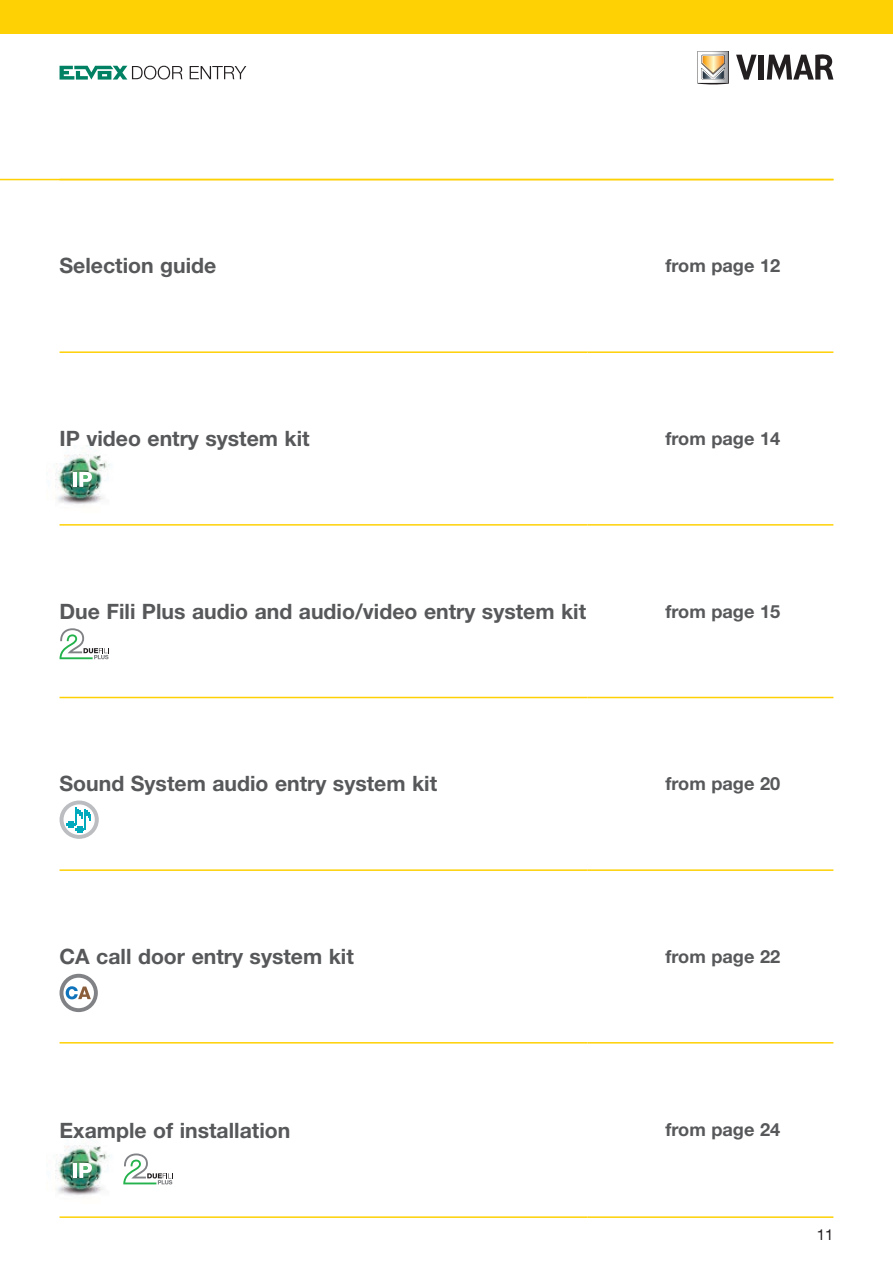
<style>
.page{position:relative;width:893px;height:1263px;background:#fff}
.page>*{position:absolute;margin:0;border:0;box-sizing:border-box;transform-origin:0 0}
.t1{font:700 21.15px "Helvetica Neue LT Std";color:#57585a}
.t2{font:700 18.15px "Helvetica Neue LT Std";color:#57585a}
.t3{font:15px "Helvetica Neue LT Std";color:#231f20}
</style>
<div class="page">
<div style="left:0;top:0;width:893px;height:34px;background:#fed105"></div>
<svg style="left:736px;top:55px;width:21px;height:25px"></svg>
<div style="left:758px;top:55px;width:6px;height:25px;background:#231f20"></div>
<svg style="left:767px;top:54px;width:66px;height:26px"></svg>
<svg style="left:697px;top:51px;width:32px;height:33px"></svg>
<svg style="left:60px;top:66px;width:123px;height:14px"></svg>
<svg style="left:190px;top:66px;width:56px;height:13px"></svg>
<hr style="left:0;top:179px;width:833px;height:1px;background:#fed105">
<img style="left:55px;top:445px;width:55px;height:59px">
<hr style="left:73px;top:472px;width:4px;height:15px;background:#fff">
<svg style="left:79px;top:472px;width:13px;height:15px"></svg>
<svg style="left:60px;top:628px;width:49px;height:31px"></svg>
<hr style="left:60px;top:351px;width:527px;height:2px;background:#fed105">
<hr style="left:587px;top:351px;width:246px;height:2px;background:#fed105">
<hr style="left:60px;top:524px;width:527px;height:2px;background:#fed105">
<hr style="left:587px;top:524px;width:246px;height:2px;background:#fed105">
<hr style="left:60px;top:697px;width:527px;height:1px;background:#fed105">
<hr style="left:587px;top:697px;width:246px;height:1px;background:#fed105">
<hr style="left:60px;top:869px;width:527px;height:2px;background:#fed105">
<hr style="left:587px;top:869px;width:246px;height:2px;background:#fed105">
<hr style="left:60px;top:1042px;width:527px;height:1px;background:#fed105">
<hr style="left:587px;top:1042px;width:246px;height:1px;background:#fed105">
<hr style="left:60px;top:1216px;width:527px;height:2px;background:#fed105">
<hr style="left:587px;top:1216px;width:246px;height:2px;background:#fed105">
<svg style="left:60px;top:800px;width:39px;height:39px"></svg>
<svg style="left:60px;top:974px;width:38px;height:38px"></svg>
<img style="left:55px;top:1136px;width:55px;height:59px">
<hr style="left:73px;top:1163px;width:4px;height:15px;background:#fff">
<svg style="left:79px;top:1163px;width:13px;height:15px"></svg>
<svg style="left:123px;top:1153px;width:50px;height:31px"></svg>
<p class="t1" style="left:60px;top:253px;width:158px">Selection guide</p>
<p class="t2" style="left:665px;top:255px;width:116px">from page 12</p>
<p class="t1" style="left:60px;top:425px;width:252px">IP video entry system kit</p>
<p class="t2" style="left:665px;top:427px;width:116px">from page 14</p>
<p class="t1" style="left:60px;top:598px;width:528px">Due Fili Plus audio and audio/video entry system kit</p>
<p class="t2" style="left:665px;top:600px;width:116px">from page 15</p>
<p class="t1" style="left:60px;top:771px;width:379px">Sound System audio entry system kit</p>
<p class="t2" style="left:665px;top:773px;width:116px">from page 20</p>
<p class="t1" style="left:60px;top:943px;width:296px">CA call door entry system kit</p>
<p class="t2" style="left:665px;top:945px;width:116px">from page 22</p>
<p class="t1" style="left:60px;top:1117px;width:232px">Example of installation</p>
<p class="t2" style="left:665px;top:1119px;width:116px">from page 24</p>
<p class="t3" style="left:817px;top:1225px;width:18px">11</p>
</div>
